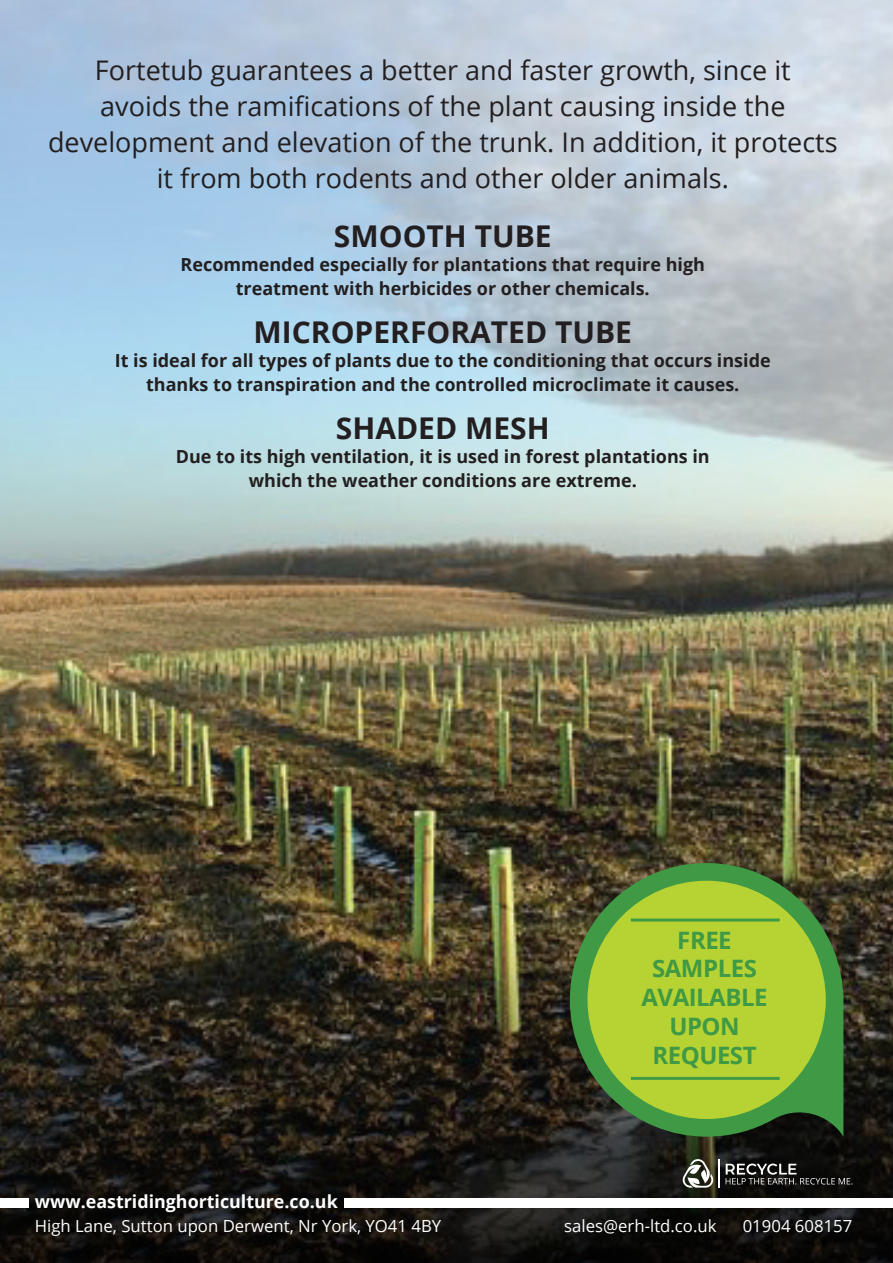
<style>
.page{position:relative;width:893px;height:1263px;background:#fff}
.page>*{position:absolute;margin:0;border:0;box-sizing:border-box;transform-origin:0 0}
.t1{font:700 30px "Open Sans";color:#231f20}
.t2{font:27px/36px "Open Sans";color:#231f20;text-align:center}
.t3{font:700 24px/28.8px "Open Sans";letter-spacing:-.02em;color:#3f9945;text-align:center}
.t4{font:700 18px/24px "Open Sans";color:#231f20;text-align:center}
.t5{font:700 17.85px "Open Sans";color:#fff}
.t6{font:16.8px "Open Sans";color:#fff}
</style>
<div class="page">
<img style="left:0;top:0;width:893px;height:812px">
<svg style="left:0;top:812px;width:893px;height:451px;background:#2e291d"></svg>
<svg style="left:682px;top:1159px;width:37px;height:28px"></svg>
<svg style="left:726px;top:1163px;width:126px;height:21px;background:#383836"></svg>
<svg style="left:570px;top:862px;width:273px;height:275px;background:#3d6935"></svg>
<div style="left:587px;top:881px;width:239px;height:238px;background:#b7d333;border-radius:50%"></div>
<hr style="left:631px;top:918px;width:149px;height:3px;background:#3f9945">
<hr style="left:631px;top:1077px;width:149px;height:3px;background:#3f9945">
<div style="left:0;top:1198px;width:29px;height:10px;background:#fff"></div>
<div style="left:345px;top:1198px;width:548px;height:10px;background:#fff"></div>
<h2 class="t2" style="left:48px;top:51px;width:791px">Fortetub guarantees a better and faster growth, since it<br>avoids the ramifications of the plant causing inside the development and elevation of the trunk. In addition, it protects it from both rodents and other older animals.</h2>
<h1 class="t1" style="left:334px;top:215px;width:219px">SMOOTH TUBE</h1>
<p class="t4" style="left:181px;top:252px;width:526px">Recommended especially for plantations that require high treatment with herbicides or other chemicals.</p>
<h1 class="t1" style="left:254px;top:311px;width:380px">MICROPERFORATED TUBE</h1>
<p class="t4" style="left:115px;top:348px;width:657px">It is ideal for all types of plants due to the conditioning that occurs inside thanks to transpiration and the controlled microclimate it causes.</p>
<h1 class="t1" style="left:336px;top:407px;width:215px">SHADED MESH</h1>
<p class="t4" style="left:176px;top:444px;width:535px">Due to its high ventilation, it is used in forest plantations in which the weather conditions are extreme.</p>
<h3 class="t3" style="left:641px;top:925px;width:128px">FREE<br>SAMPLES<br>AVAILABLE<br>UPON<br>REQUEST</h3>
<p class="t5" style="left:35px;top:1189px;width:304px">www.eastridinghorticulture.co.uk</p>
<p class="t6" style="left:35px;top:1215px;width:408px">High Lane, Sutton upon Derwent, Nr York, YO41 4BY</p>
<p class="t6" style="left:564px;top:1215px;width:154px">sales@erh-ltd.co.uk</p>
<p class="t6" style="left:743px;top:1215px;width:111px">01904 608157</p>
</div>
